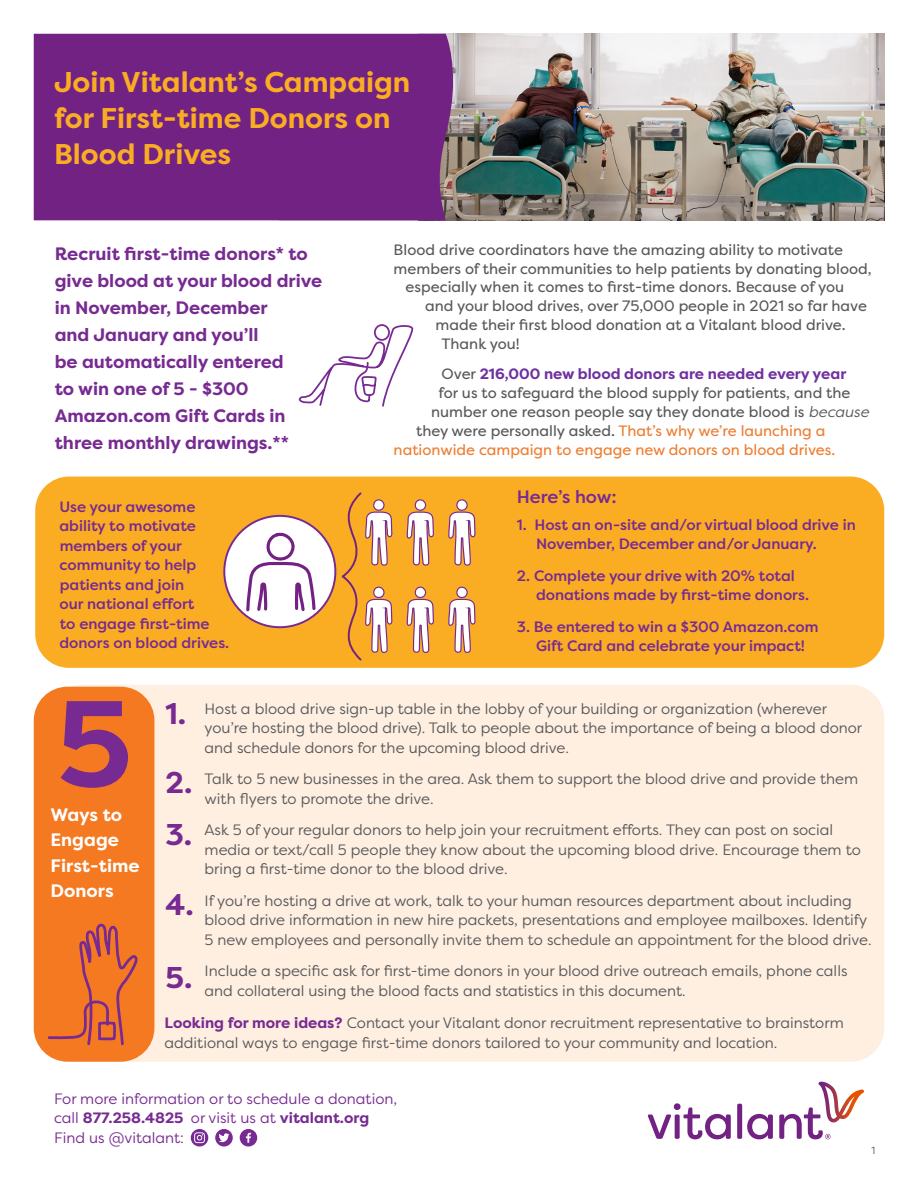
<style>
.page{position:relative;width:918px;height:1188px;background:#fff}
.page>*{position:absolute;margin:0;border:0;box-sizing:border-box;transform-origin:0 0}
._13_17_alt_body_copy{font:700 121.95px "Filson Pro";color:#772a91}
.t1{font:700 30px "Filson Pro";color:#772a91}
.t2{font:700 28.5px/36px "Filson Pro";color:#faad23}
.t3{font:700 18px/27px "Filson Pro";color:#772a91}
.No_Spacing{font:700 18px/25.5px "Filson Pro";color:#fff}
.No_Spacing-2{font:500 18px "Filson Pro";letter-spacing:-.01em;color:#772a91}
.No_Spacing-3{font:15px/19.5px "Filson Pro";color:#57585a}
.No_Spacing-4{font:15px "Filson Pro";color:#57585a}
.No_Spacing-5{font:500 15px/19.5px "Filson Pro";color:#772a91}
._10_13_body_copy_-_b{font:15px/19.5px "Filson Pro";color:#772a91}
.No_Spacing-6{font:15px "Filson Pro";color:#ed7d31}
.No_Spacing-7{font:700 15px "Filson Pro";color:#7030a0}
.t4{font:10.5px "Filson Pro";color:#57585a}
.s1{font-weight:400;color:#57585a}
.s2{font-style:italic}
.s3{color:#ed7d31}
.s4{font-weight:700;color:#772a91}
.s5{font-weight:700}
</style>
<div class="page">
<div style="left:49px;top:685px;width:835px;height:377px;background:#feefe1;border-radius:34px"></div>
<div style="left:34px;top:687px;width:120px;height:375px;background:#f47921;border-radius:34px"></div>
<img style="left:457px;top:34px;width:427px;height:186px">
<div style="left:34px;top:34px;width:423px;height:187px;background:#722282"></div>
<svg style="left:240px;top:1129px;width:17px;height:18px"></svg>
<svg style="left:215px;top:1129px;width:18px;height:18px"></svg>
<svg style="left:191px;top:1129px;width:17px;height:18px"></svg>
<svg style="left:648px;top:1082px;width:216px;height:57px"></svg>
<div style="left:35px;top:477px;width:849px;height:191px;background:#faad23;border-radius:34px"></div>
<div style="left:224px;top:516px;width:111px;height:111px;background:#fff;border-radius:50%"></div>
<svg style="left:448px;top:476px;width:28px;height:177px"></svg>
<svg style="left:245px;top:171px;width:190px;height:490px"></svg>
<svg style="left:47px;top:923px;width:89px;height:123px"></svg>
<p class="t2" style="left:54px;top:64px;width:358px">Join Vitalant’s Campaign for First-time Donors on<br>Blood Drives</p>
<p class="t3" style="left:55px;top:240px;width:269px">Recruit first-time donors* to give blood at your blood drive in November, December<br>and January and you’ll<br>be automatically entered<br>to win one of 5 - $300<br>Amazon.com Gift Cards in three monthly drawings.**</p>
<p class="No_Spacing-5" style="left:59px;top:496px;width:171px">Use your awesome ability to motivate members of your community to help patients and join<br>our national effort<br>to engage first-time donors on blood drives.</p>
<p class="No_Spacing-4" style="left:394px;top:240px;width:451px">Blood drive coordinators have the amazing ability to motivate</p>
<p class="No_Spacing-4" style="left:394px;top:258px;width:480px">members of their communities to help patients by donating blood,</p>
<p class="No_Spacing-4" style="left:406px;top:277px;width:440px">especially when it comes to first-time donors. Because of you</p>
<p class="No_Spacing-4" style="left:425px;top:296px;width:443px">and your blood drives, over 75,000 people in 2021 so far have</p>
<p class="No_Spacing-4" style="left:436px;top:315px;width:412px">made their first blood donation at a Vitalant blood drive.</p>
<p class="No_Spacing-4" style="left:442px;top:333px;width:80px">Thank you!</p>
<p class="No_Spacing-7" style="left:442px;top:365px;width:406px"><span class="s1">Over</span> 216,000 new blood donors are needed every year</p>
<p class="No_Spacing-4" style="left:439px;top:383px;width:413px">for us to safeguard the blood supply for patients, and the</p>
<p class="No_Spacing-4" style="left:431px;top:402px;width:439px">number one reason people say they donate blood is <span class="s2">because</span></p>
<p class="No_Spacing-4" style="left:416px;top:420px;width:411px">they were personally asked. <span class="s3">That’s why we’re launching a</span></p>
<p class="No_Spacing-6" style="left:394px;top:440px;width:443px">nationwide campaign to engage new donors on blood drives.</p>
<p class="No_Spacing-2" style="left:517px;top:484px;width:101px">Here’s how:</p>
<p class="No_Spacing-5" style="left:536px;top:515px;width:321px;text-indent:-19px">1. Host an on-site and/or virtual blood drive in<br>November, December and/or January.</p>
<p class="No_Spacing-5" style="left:536px;top:566px;width:274px;text-indent:-19px">2. Complete your drive with 20% total donations made by first-time donors.</p>
<p class="No_Spacing-5" style="left:517px;top:617px;width:303px;text-align:center">3. Be entered to win a $300 Amazon.com<br>Gift Card and celebrate your impact!</p>
<p class="_13_17_alt_body_copy" style="left:57px;top:667px;width:77px">5</p>
<p class="t1" style="left:166px;top:694px;width:22px">1.</p>
<p class="No_Spacing-3" style="left:205px;top:698px;width:659px">Host a blood drive sign-up table in the lobby of your building or organization (wherever you’re hosting the blood drive). Talk to people about the importance of being a blood donor and schedule donors for the upcoming blood drive.</p>
<p class="No_Spacing-3" style="left:205px;top:769px;width:655px">Talk to 5 new businesses in the area. Ask them to support the blood drive and provide them with flyers to promote the drive.</p>
<p class="No_Spacing-3" style="left:205px;top:820px;width:658px">Ask 5 of your regular donors to help join your recruitment efforts. They can post on social media or text/call 5 people they know about the upcoming blood drive. Encourage them to bring a first-time donor to the blood drive.</p>
<p class="No_Spacing-3" style="left:205px;top:890px;width:669px">If you’re hosting a drive at work, talk to your human resources department about including blood drive information in new hire packets, presentations and employee mailboxes. Identify<br>5 new employees and personally invite them to schedule an appointment for the blood drive.</p>
<p class="No_Spacing-3" style="left:205px;top:961px;width:644px">Include a specific ask for first-time donors in your blood drive outreach emails, phone calls and collateral using the blood facts and statistics in this document.</p>
<p class="t1" style="left:166px;top:764px;width:28px">2.</p>
<p class="t1" style="left:166px;top:816px;width:28px">3.</p>
<p class="No_Spacing" style="left:51px;top:802px;width:90px">Ways to<br>Engage<br>First-time<br>Donors</p>
<p class="t1" style="left:166px;top:885px;width:30px">4.</p>
<p class="t1" style="left:166px;top:959px;width:28px">5.</p>
<p class="No_Spacing-3" style="left:165px;top:1013px;width:681px"><span class="s4">Looking for more ideas?</span> Contact your Vitalant donor recruitment representative to brainstorm additional ways to engage first-time donors tailored to your community and location.</p>
<p class="_10_13_body_copy_-_b" style="left:54px;top:1088px;width:345px">For more information or to schedule a donation, call <span class="s5">877.258.4825</span> or visit us at <span class="s5">vitalant.org<br></span>Find us @vitalant:</p>
<p class="t4" style="left:871px;top:1143px;width:5px">1</p>
</div>
